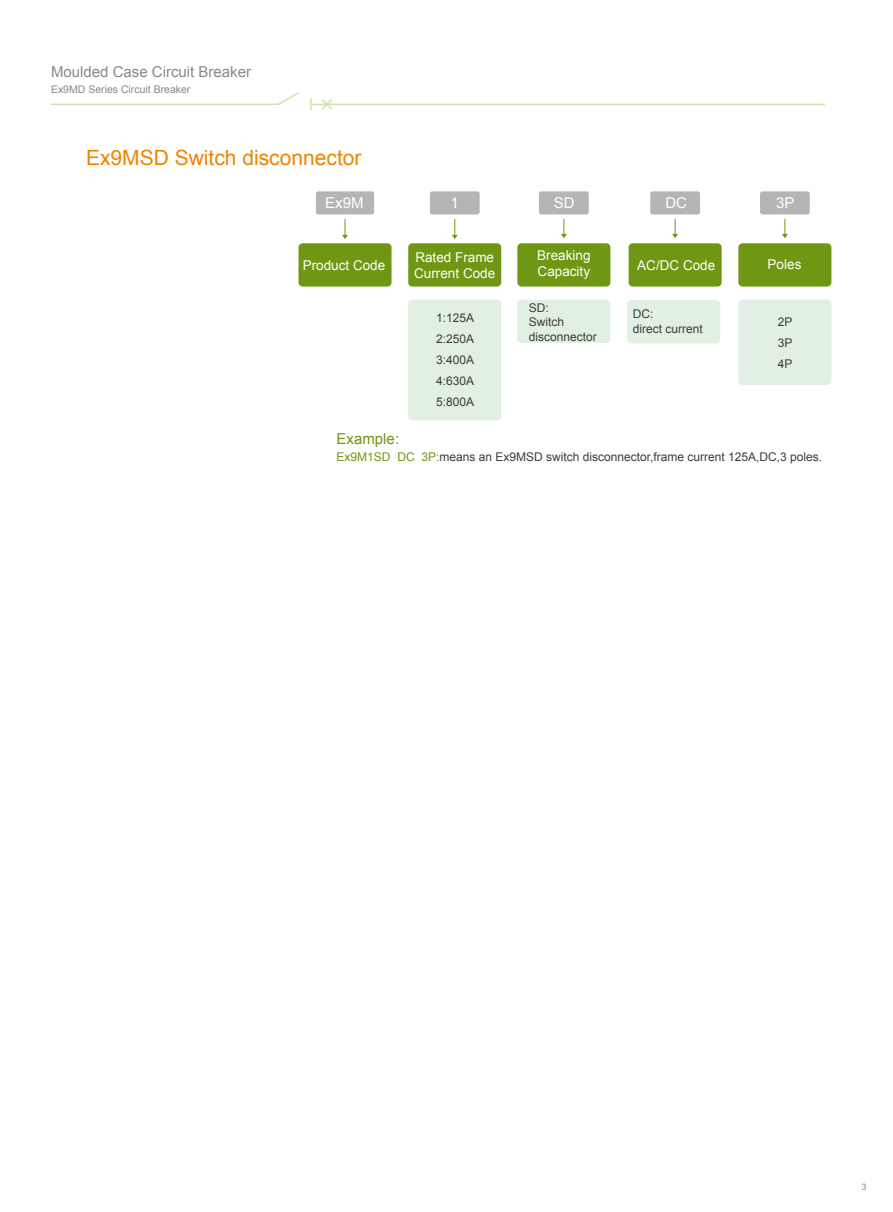
<style>
.page{position:relative;width:893px;height:1212px;background:#fff}
.page>*{position:absolute;margin:0;border:0;box-sizing:border-box;transform-origin:0 0}
.t1{font:21px "Arial";color:#f08300}
.t2{font:15px "Arial";color:#898989}
.t3{font:15px "Arial";color:#fff}
.t4{font:15px "Arial";color:#709713}
.t5{font:13.5px/16.2px "Arial";color:#fff}
.t6{font:12px/21px "Arial";color:#3f3b3a;text-align:justify}
.t7{font:10.5px "Arial";color:#898989}
.t8{font:9px "Arial";color:#898989}
.s1{color:#709713}
</style>
<div class="page">
<div style="left:298px;top:243px;width:94px;height:44px;background:#709713;border-radius:4px"></div>
<div style="left:408px;top:243px;width:93px;height:44px;background:#709713;border-radius:4px"></div>
<div style="left:517px;top:243px;width:93px;height:44px;background:#709713;border-radius:4px"></div>
<div style="left:627px;top:300px;width:93px;height:43px;background:#e1f0e2;border-radius:4px"></div>
<div style="left:408px;top:300px;width:93px;height:120px;background:#e1f0e2;border-radius:4px"></div>
<div style="left:738px;top:300px;width:93px;height:85px;background:#e1f0e2;border-radius:4px"></div>
<div style="left:629px;top:243px;width:93px;height:44px;background:#709713;border-radius:4px"></div>
<div style="left:738px;top:243px;width:93px;height:44px;background:#709713;border-radius:4px"></div>
<div style="left:316px;top:191px;width:58px;height:23px;background:#b5b5b6;border-radius:2px"></div>
<div style="left:430px;top:191px;width:50px;height:23px;background:#b5b5b6;border-radius:2px"></div>
<div style="left:539px;top:191px;width:50px;height:23px;background:#b5b5b6;border-radius:2px"></div>
<div style="left:760px;top:191px;width:50px;height:23px;background:#b5b5b6;border-radius:2px"></div>
<div style="left:650px;top:191px;width:50px;height:23px;background:#b5b5b6;border-radius:2px"></div>
<svg style="left:452px;top:219px;width:6px;height:20px"></svg>
<svg style="left:342px;top:219px;width:6px;height:20px"></svg>
<svg style="left:561px;top:219px;width:6px;height:19px"></svg>
<svg style="left:672px;top:219px;width:6px;height:19px"></svg>
<svg style="left:782px;top:219px;width:6px;height:19px"></svg>
<div style="left:517px;top:300px;width:93px;height:43px;background:#e1f0e2;border-radius:4px"></div>
<hr style="left:51px;top:104px;width:228px;height:1px;background:#cee4aa">
<hr style="left:311px;top:104px;width:514px;height:1px;background:#cee4aa">
<svg style="left:276px;top:92px;width:23px;height:13px"></svg>
<svg style="left:310px;top:98px;width:2px;height:12px"></svg>
<svg style="left:320px;top:99px;width:14px;height:11px"></svg>
<p class="t2" style="left:51px;top:62px;width:202px">Moulded Case Circuit Breaker</p>
<p class="t7" style="left:51px;top:82px;width:141px">Ex9MD Series Circuit Breaker</p>
<p class="t1" style="left:86px;top:144px;width:277px">Ex9MSD Switch disconnector</p>
<p class="t3" style="left:325px;top:193px;width:40px">Ex9M</p>
<p class="t3" style="left:451px;top:193px;width:10px">1</p>
<p class="t3" style="left:554px;top:193px;width:22px">SD</p>
<p class="t3" style="left:665px;top:193px;width:23px">DC</p>
<p class="t3" style="left:776px;top:193px;width:20px">3P</p>
<p class="t5" style="left:537px;top:247px;width:55px">Breaking<br>Capacity</p>
<p class="t5" style="left:303px;top:257px;width:84px">Product Code</p>
<p class="t5" style="left:414px;top:249px;width:83px">Rated Frame<br>Current Code</p>
<p class="t5" style="left:637px;top:257px;width:80px">AC/DC Code</p>
<p class="t5" style="left:768px;top:256px;width:35px">Poles</p>
<p class="t6" style="left:633px;top:307px;width:72px;line-height:14.4px">DC:<br>direct current</p>
<p class="t6" style="left:529px;top:300px;width:70px;line-height:14.4px;text-align:left">SD:<br>Switch disconnector</p>
<p class="t6" style="left:436px;top:308px;width:40px">1:125A 2:250A 3:400A 4:630A 5:800A</p>
<p class="t6" style="left:778px;top:311px;width:16px">2P 3P 4P</p>
<p class="t4" style="left:337px;top:429px;width:64px">Example:</p>
<p class="t6" style="left:337px;top:447px;width:487px"><span class="s1">Ex9M1SD DC 3P:</span>means an Ex9MSD switch disconnector,frame current 125A,DC,3 poles.</p>
<p class="t8" style="left:861px;top:1181px;width:7px">3</p>
</div>
